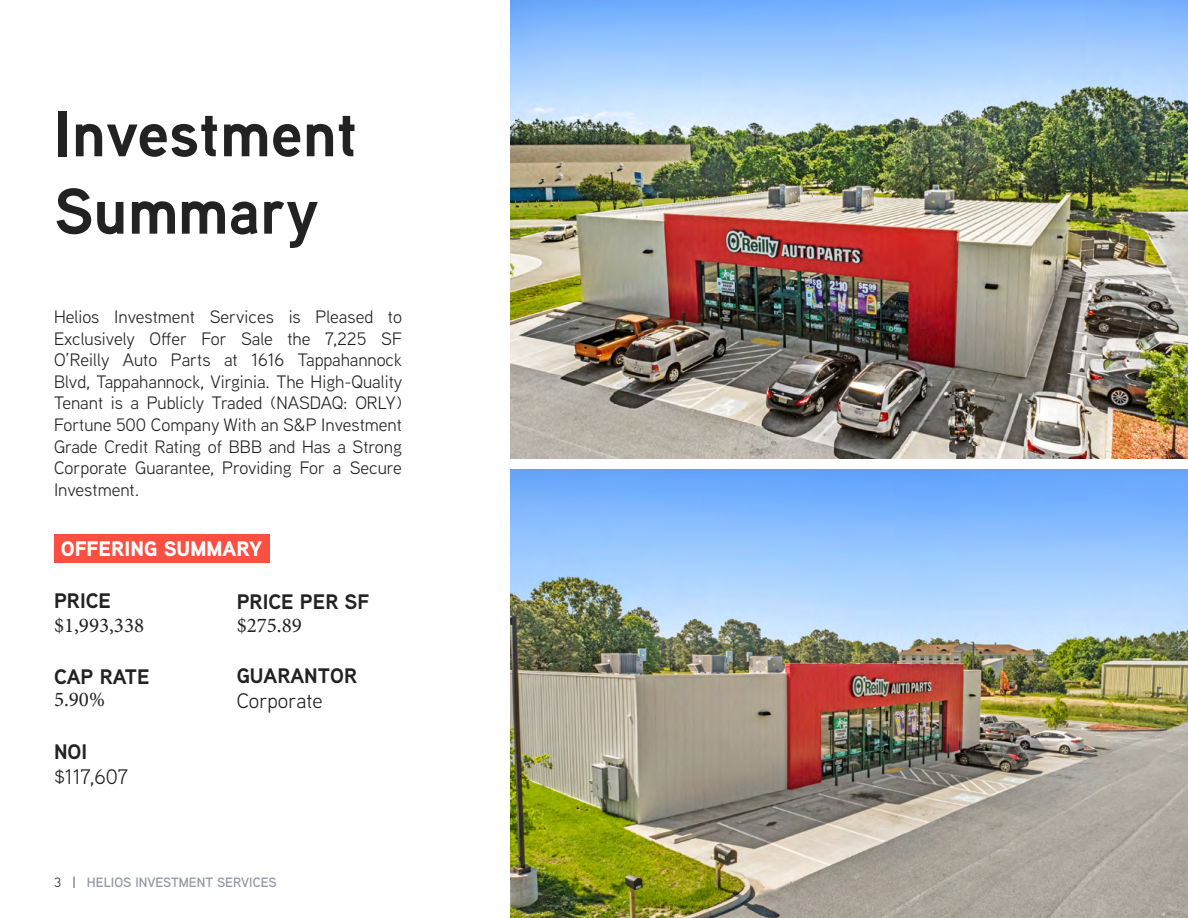
<style>
.page{position:relative;width:1188px;height:918px;background:#fff}
.page>*{position:absolute;margin:0;border:0;box-sizing:border-box;transform-origin:0 0}
.t1{font:700 64.5px/77.4px "Aaux Next";color:#222}
.t2{font:700 21px "Aaux Next";color:#222}
.t3{font:21px "Minion Pro";color:#222}
.t4{font:21px "Aaux Next";color:#222}
.t5{font:900 21px "Aaux Next";color:#fff}
.t6{font:18px/21.6px "Aaux Next";color:#222;text-align:justify}
.t7{font:600 13.5px "Aaux Next";color:#8f98a5}
.s1{font-weight:400;color:#222}
</style>
<div class="page">
<img style="left:511px;top:0;width:677px;height:459px">
<div style="left:54px;top:535px;width:215px;height:28px;background:#fb4f42"></div>
<img style="left:511px;top:470px;width:677px;height:448px">
<h1 class="t1" style="left:54px;top:94px;width:305px">Investment<br>Summary</h1>
<p class="t6" style="left:54px;top:305px;width:350px">Helios Investment Services is Pleased to Exclusively Offer For Sale the 7,225 SF O’Reilly Auto Parts at 1616 Tappahannock Blvd, Tappahannock, Virginia. The High-Quality Tenant is a Publicly Traded (NASDAQ: ORLY)<br>Fortune 500 Company With an S&amp;P Investment Grade Credit Rating of BBB and Has a Strong Corporate Guarantee, Providing For a Secure Investment.</p>
<p class="t5" style="left:61px;top:534px;width:203px">OFFERING SUMMARY</p>
<p class="t2" style="left:54px;top:586px;width:59px">PRICE</p>
<p class="t3" style="left:54px;top:611px;width:92px">$1,993,338</p>
<p class="t2" style="left:54px;top:661px;width:97px">CAP RATE</p>
<p class="t3" style="left:54px;top:686px;width:52px">5.90%</p>
<p class="t2" style="left:54px;top:737px;width:35px">NOI</p>
<p class="t4" style="left:54px;top:763px;width:76px">$117,607</p>
<p class="t2" style="left:237px;top:586px;width:134px">PRICE PER SF</p>
<p class="t3" style="left:237px;top:611px;width:67px">$275.89</p>
<p class="t2" style="left:237px;top:661px;width:122px">GUARANTOR</p>
<p class="t4" style="left:237px;top:686px;width:87px">Corporate</p>
<p class="t7" style="left:54px;top:873px;width:224px"><span class="s1">3 |</span> HELIOS INVESTMENT SERVICES</p>
</div>
